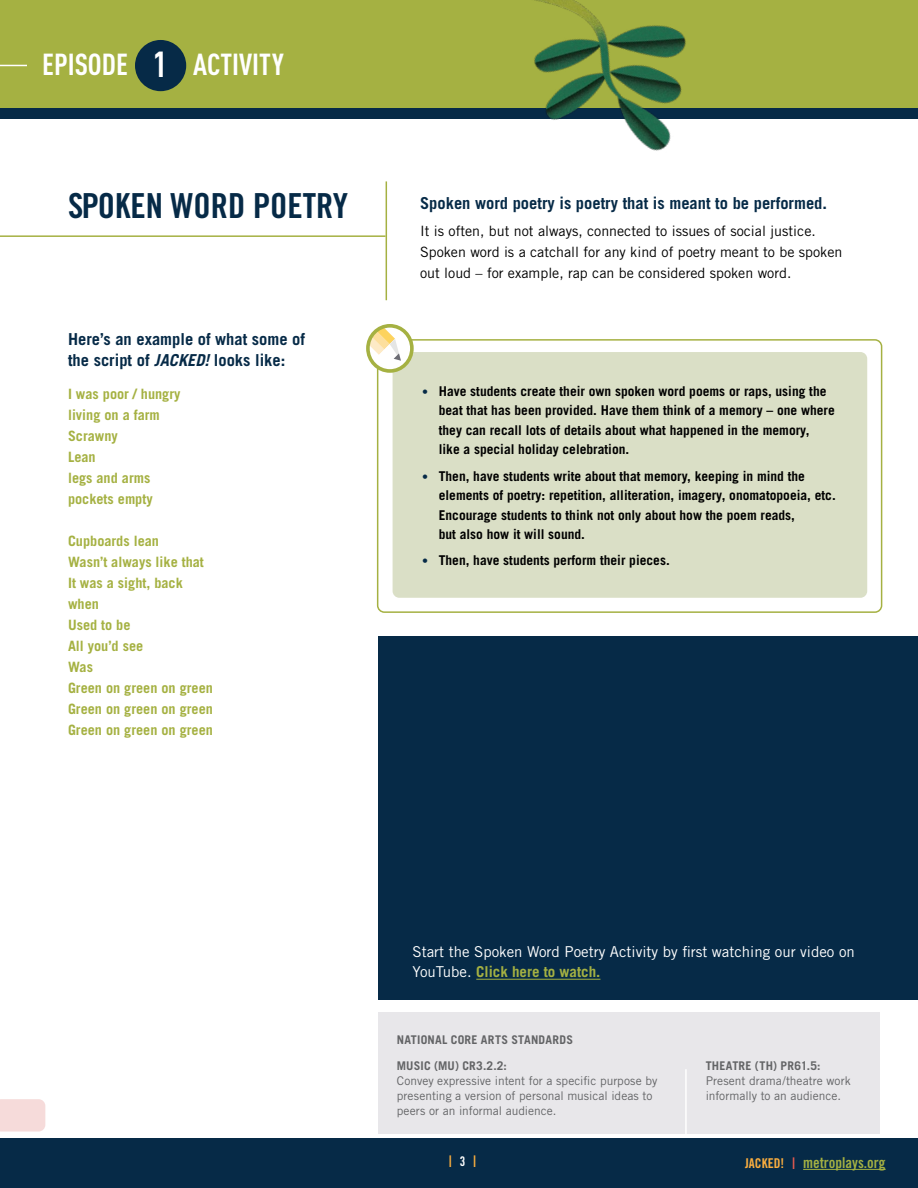
<style>
.page{position:relative;width:918px;height:1188px;background:#fff}
.page>*{position:absolute;margin:0;border:0;box-sizing:border-box;transform-origin:0 0}
.t1{font:700 35.7px "DIN Cond";color:#fff}
.Guide_Body{font:34.5px "Trade Gothic LT Std Bd Cn 20";color:#062a47}
.t2{font:700 30px "DIN Cond";color:#fff}
.Activity_Body{font:700 16.5px/21px "Trade Gothic LT Std";color:#062a47}
.Guide_Body-2{font:15px/20.4px "Trade Gothic LT Std";color:#fff}
.t3{font:15px "Trade Gothic LT Std Bd Cn 20";color:#a5b142}
.Guide_Body-3{font:700 14.25px "Trade Gothic LT Std";color:#a5b142}
.Activity_Body-2{font:14.25px/21px "Trade Gothic LT Std";color:#000}
.t4{font:700 13.5px/19.5px "Trade Gothic LT Std";color:#000}
.t5{font:700 13.5px "DIN Cond";color:#fbae3f}
.t6{font:12px/15px "Trade Gothic LT Std";color:#636466}
.t7{font:700 12px "Trade Gothic LT Std";letter-spacing:.025em;color:#636466}
.s1{font-style:italic}
.s2{font-size:12px;color:#062a47}
.s3{font-weight:700;color:#a5b142}
.s4{font-weight:700}
.s5{color:#fff}
.s6{font-size:13.5px;color:#fbae3f}
.s7{font-family:"DIN Cond";font-weight:700;font-size:13.5px;color:#e85b50}
</style>
<div class="page">
<div style="left:0;top:1138px;width:918px;height:50px;background:#062a47"></div>
<hr style="left:803px;top:1169px;width:83px;height:1px;background:#a5b142">
<div style="left:378px;top:637px;width:540px;height:363px;background:#062a47"></div>
<div style="left:377px;top:339px;width:505px;height:274px;border:2px solid #a5b142;border-radius:7px"></div>
<div style="left:0;top:106px;width:918px;height:13px;background:#062a47"></div>
<div style="left:393px;top:352px;width:474px;height:246px;background:#dadfc6;border-radius:7px"></div>
<div style="left:0;top:0;width:918px;height:108px;background:#a5b142"></div>
<svg style="left:368px;top:326px;width:44px;height:45px"></svg>
<svg style="left:368px;top:326px;width:33px;height:35px"></svg>
<div style="left:366px;top:324px;width:48px;height:49px;border:4px solid #a5b142;border-radius:50%"></div>
<div style="left:135px;top:40px;width:51px;height:51px;background:#062a47;border-radius:50%"></div>
<svg style="left:0;top:65px;width:27px;height:1px"></svg>
<hr style="left:0;top:235px;width:386px;height:2px;background:#a5b142">
<hr style="left:386px;top:181px;width:1px;height:119px;background:#a5b142">
<hr style="left:476px;top:979px;width:124px;height:1px;background:#a5b142">
<div style="left:378px;top:1012px;width:501px;height:122px;background:#e8e7ea"></div>
<hr style="left:685px;top:1069px;width:2px;height:65px;background:#fff">
<img style="left:385px;top:0;width:301px;height:191px">
<svg style="left:0;top:1099px;width:45px;height:33px"></svg>
<p class="t2" style="left:42px;top:46px;width:87px">EPISODE</p>
<p class="t1" style="left:153px;top:43px;width:16px">1</p>
<p class="t2" style="left:193px;top:46px;width:92px">ACTIVITY</p>
<p class="Guide_Body" style="left:68px;top:184px;width:282px">SPOKEN WORD POETRY</p>
<p class="Activity_Body" style="left:68px;top:328px;width:239px">Here’s an example of what some of the script of <span class="s1">JACKED!</span> looks like:</p>
<p class="Guide_Body-3" style="left:68px;top:385px;width:114px">I was poor / hungry</p>
<p class="Guide_Body-3" style="left:68px;top:406px;width:93px">living on a farm</p>
<p class="Guide_Body-3" style="left:68px;top:427px;width:51px">Scrawny</p>
<p class="Guide_Body-3" style="left:68px;top:448px;width:29px">Lean</p>
<p class="Guide_Body-3" style="left:68px;top:469px;width:84px">legs and arms</p>
<p class="Guide_Body-3" style="left:68px;top:490px;width:86px">pockets empty</p>
<p class="Guide_Body-3" style="left:68px;top:532px;width:93px">Cupboards lean</p>
<p class="Guide_Body-3" style="left:68px;top:553px;width:137px">Wasn’t always like that</p>
<p class="Guide_Body-3" style="left:68px;top:574px;width:116px">It was a sight, back</p>
<p class="Guide_Body-3" style="left:68px;top:595px;width:32px">when</p>
<p class="Guide_Body-3" style="left:68px;top:616px;width:64px">Used to be</p>
<p class="Guide_Body-3" style="left:68px;top:637px;width:77px">All you’d see</p>
<p class="Guide_Body-3" style="left:68px;top:658px;width:27px">Was</p>
<p class="Guide_Body-3" style="left:68px;top:679px;width:146px">Green on green on green</p>
<p class="Guide_Body-3" style="left:68px;top:700px;width:146px">Green on green on green</p>
<p class="Guide_Body-3" style="left:68px;top:721px;width:146px">Green on green on green</p>
<p class="Activity_Body" style="left:420px;top:192px;width:409px">Spoken word poetry is poetry that is meant to be performed.</p>
<p class="Activity_Body-2" style="left:420px;top:220px;width:424px">It is often, but not always, connected to issues of social justice.<br>Spoken word is a catchall for any kind of poetry meant to be spoken out loud – for example, rap can be considered spoken word.</p>
<p class="t4" style="left:439px;top:381px;width:398px;text-indent:-16px"><span class="s2">•</span> Have students create their own spoken word poems or raps, using the beat that has been provided. Have them think of a memory – one where they can recall lots of details about what happened in the memory,<br>like a special holiday celebration.</p>
<p class="t4" style="left:439px;top:466px;width:399px;text-indent:-16px"><span class="s2">•</span> Then, have students write about that memory, keeping in mind the elements of poetry: repetition, alliteration, imagery, onomatopoeia, etc.<br>Encourage students to think not only about how the poem reads,<br>but also how it will sound.</p>
<p class="t4" style="left:422px;top:551px;width:249px"><span class="s2">•</span> Then, have students perform their pieces.</p>
<p class="Guide_Body-2" style="left:413px;top:941px;width:444px">Start the Spoken Word Poetry Activity by first watching our video on<br>YouTube. <span class="s3">Click here to watch.</span></p>
<p class="t7" style="left:397px;top:1033px;width:178px">NATIONAL CORE ARTS STANDARDS</p>
<p class="t6" style="left:397px;top:1058px;width:262px"><span class="s4">MUSIC (MU) CR3.2.2:<br></span>Convey expressive intent for a specific purpose by presenting a version of personal musical ideas to peers or an informal audience.</p>
<p class="t6" style="left:706px;top:1058px;width:147px"><span class="s4">THEATRE (TH) PR61.5:<br></span>Present drama/theatre work informally to an audience.</p>
<p class="t5" style="left:448px;top:1153px;width:30px">| <span class="s5">3</span> |</p>
<p class="t3" style="left:745px;top:1153px;width:142px"><span class="s6">JACKED!</span> <span class="s7">|</span> metroplays.org</p>
</div>
